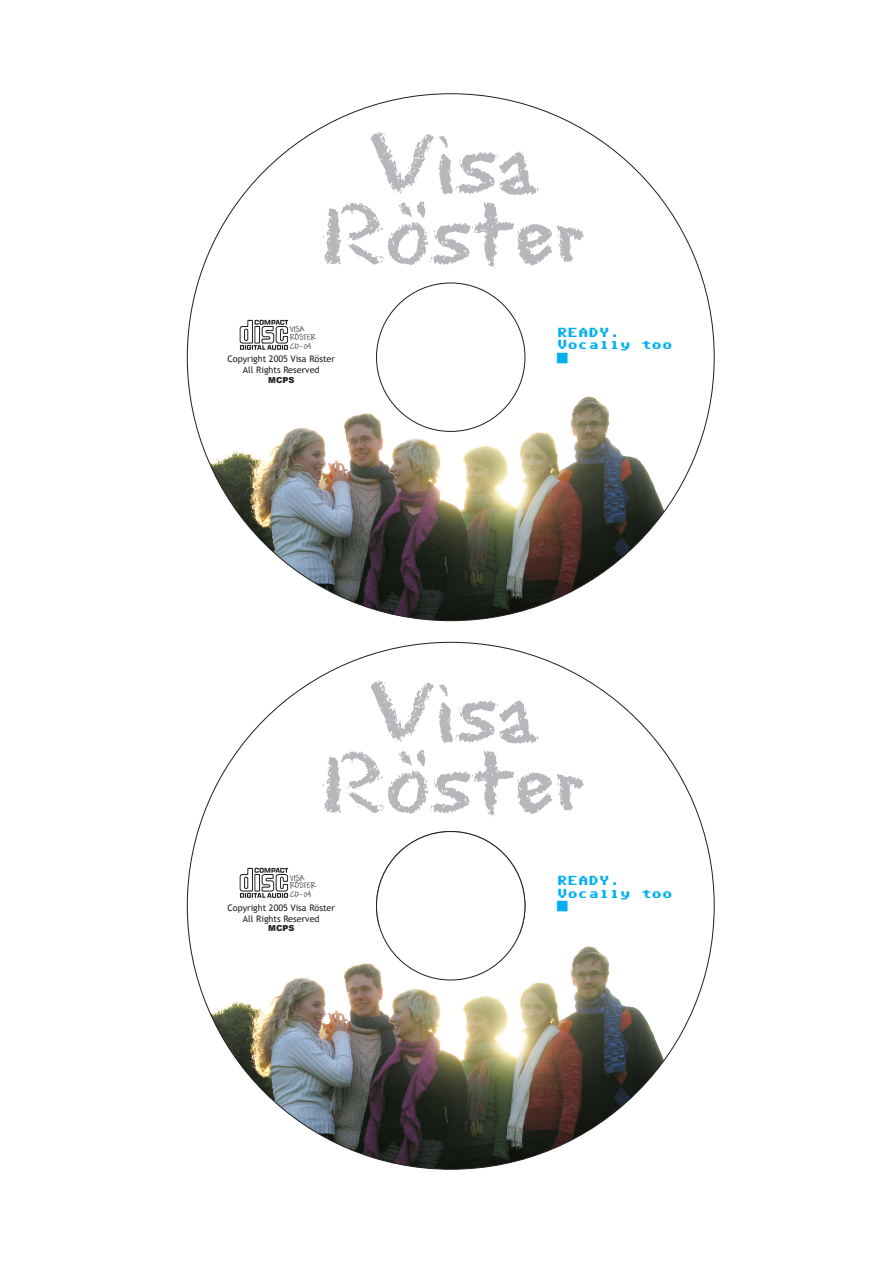
<style>
.page{position:relative;width:893px;height:1263px;background:#fff}
.page>*{position:absolute;margin:0;border:0;box-sizing:border-box;transform-origin:0 0}
.t1{font:90px "Eraser Dust";color:#b6b7bb}
.t2{font:10.5px/12.6px "Adore 64";color:#00aeef}
.t3{font:9px/10.8px "Trebuchet MS";color:#231f20;text-align:center}
.t4{font:9px/7.5px "Andy";color:#231f20}
.t5{font:900 8.25px "Arial";color:#231f20}
</style>
<div class="page">
<img style="left:239px;top:319px;width:50px;height:31px">
<img style="left:187px;top:371px;width:527px;height:250px">
<div style="left:376px;top:283px;width:149px;height:148px;background:#fff;border-radius:50%"></div>
<img style="left:239px;top:867px;width:50px;height:31px">
<img style="left:187px;top:921px;width:527px;height:248px">
<div style="left:376px;top:831px;width:149px;height:149px;background:#fff;border-radius:50%"></div>
<h1 class="t1" style="left:370px;top:101px;width:168px">Visa</h1>
<h1 class="t1" style="left:322px;top:172px;width:263px">Röster</h1>
<p class="t4" style="left:290px;top:326px;width:27px">VISA<br>RÖSTER</p>
<p class="t4" style="left:290px;top:342px;width:22px">CD-04</p>
<p class="t3" style="left:228px;top:354px;width:109px">Copyright 2005 Visa Röster<br>All Rights Reserved</p>
<p class="t5" style="left:268px;top:374px;width:28px">MCPS</p>
<p class="t2" style="left:557px;top:326px;width:117px">READY.<br>Vocally too §</p>
<h1 class="t1" style="left:370px;top:649px;width:168px">Visa</h1>
<h1 class="t1" style="left:322px;top:720px;width:263px">Röster</h1>
<p class="t4" style="left:290px;top:874px;width:27px">VISA<br>RÖSTER</p>
<p class="t4" style="left:290px;top:891px;width:22px">CD-04</p>
<p class="t3" style="left:228px;top:902px;width:109px">Copyright 2005 Visa Röster<br>All Rights Reserved</p>
<p class="t5" style="left:268px;top:922px;width:28px">MCPS</p>
<p class="t2" style="left:557px;top:875px;width:117px">READY.<br>Vocally too §</p>
</div>
